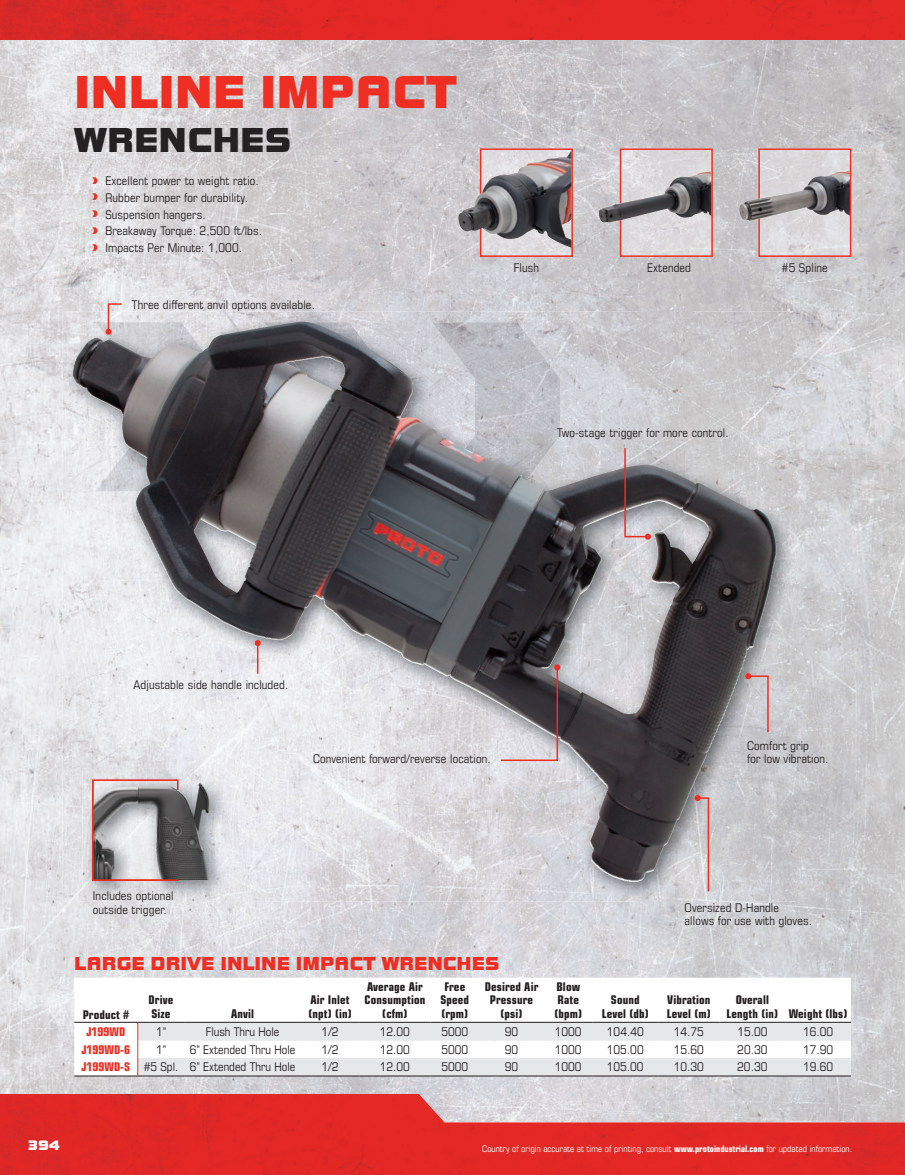
<style>
.page{position:relative;width:905px;height:1175px;background:#fff}
.page>*{position:absolute;margin:0;border:0;box-sizing:border-box;transform-origin:0 0}
.t1{font:48px "Bolt EF";color:#ee2e22}
.t2{font:36px "Bolt EF";color:#242122}
.t3{font:19.5px "Bolt EF";color:#ee2e22}
.t4{font:14.25px "Bolt EF";color:#fff}
.t5{font:condensed 12px/16.8px "Eurostile LT Std";letter-spacing:.01em;color:#231f20}
.t6{font:700 condensed 12px/13.5px "Eurostile LT Std";letter-spacing:.01em;color:#231f20}
.t7{font:700 condensed 12px "Eurostile LT Std";color:#ee2e22}
.t8{font:condensed 9px "Eurostile LT Std";color:#fff}
.s1{font-weight:700;color:#ee2e22}
.s2{font-weight:700}
</style>
<div class="page">
<img style="left:0;top:39px;width:425px;height:281px">
<img style="left:425px;top:39px;width:213px;height:272px">
<img style="left:638px;top:39px;width:266px;height:121px">
<img style="left:692px;top:160px;width:212px;height:160px">
<img style="left:638px;top:257px;width:54px;height:54px">
<img style="left:0;top:320px;width:106px;height:774px">
<img style="left:746px;top:320px;width:158px;height:774px">
<img style="left:106px;top:901px;width:640px;height:193px">
<img style="left:0;top:1094px;width:904px;height:80px">
<img style="left:0;top:0;width:904px;height:39px">
<img style="left:63px;top:311px;width:261px;height:483px">
<img style="left:324px;top:311px;width:472px;height:53px">
<img style="left:377px;top:885px;width:104px;height:16px">
<img style="left:534px;top:364px;width:262px;height:537px">
<img style="left:324px;top:885px;width:53px;height:16px">
<img style="left:481px;top:885px;width:53px;height:16px">
<img style="left:63px;top:794px;width:51px;height:107px">
<img style="left:220px;top:885px;width:104px;height:16px">
<img style="left:114px;top:900px;width:106px;height:1px">
<img style="left:72px;top:321px;width:572px;height:564px">
<img style="left:622px;top:151px;width:87px;height:103px">
<div style="left:619px;top:148px;width:93px;height:109px;border:2px solid #ee2e22"></div>
<img style="left:598px;top:171px;width:113px;height:52px">
<img style="left:761px;top:151px;width:87px;height:103px">
<div style="left:758px;top:148px;width:93px;height:109px;border:2px solid #ee2e22"></div>
<img style="left:739px;top:170px;width:110px;height:51px">
<img style="left:483px;top:248px;width:87px;height:6px">
<div style="left:480px;top:148px;width:93px;height:109px;border:2px solid #ee2e22"></div>
<img style="left:458px;top:150px;width:113px;height:98px">
<img style="left:82px;top:774px;width:147px;height:126px">
<img style="left:179px;top:779px;width:32px;height:102px">
<svg style="left:74px;top:977px;width:777px;height:98px"></svg>
<hr style="left:74px;top:1022px;width:64px;height:1px;background:#231f20">
<hr style="left:74px;top:1075px;width:64px;height:1px;background:#231f20">
<svg style="left:137px;top:1022px;width:714px;height:54px"></svg>
<svg style="left:91px;top:778px;width:88px;height:103px;background:#9f9697"></svg>
<svg style="left:105px;top:302px;width:18px;height:33px"></svg>
<svg style="left:745px;top:673px;width:24px;height:60px"></svg>
<svg style="left:694px;top:795px;width:16px;height:97px;background:#d3bdbe"></svg>
<svg style="left:499px;top:664px;width:61px;height:97px;background:#80767a"></svg>
<hr style="left:257px;top:643px;width:1px;height:30px;background:#ee2e22">
<svg style="left:255px;top:640px;width:6px;height:6px"></svg>
<svg style="left:623px;top:446px;width:28px;height:93px;background:#928488"></svg>
<svg style="left:92px;top:177px;width:5px;height:7px"></svg>
<svg style="left:92px;top:194px;width:5px;height:6px"></svg>
<svg style="left:92px;top:210px;width:5px;height:7px"></svg>
<svg style="left:92px;top:227px;width:5px;height:7px"></svg>
<svg style="left:92px;top:244px;width:5px;height:6px"></svg>
<h1 class="t1" style="left:74px;top:66px;width:384px">INLINE IMPACT</h1>
<h2 class="t2" style="left:74px;top:120px;width:218px">WRENCHES</h2>
<p class="t5" style="left:105px;top:172px;width:158px">Excellent power to weight ratio.<br>Rubber bumper for durability.<br>Suspension hangers.<br>Breakaway Torque: 2,500 ft/lbs.<br>Impacts Per Minute: 1,000.</p>
<p class="t5" style="left:132px;top:296px;width:184px">Three different anvil options available.</p>
<p class="t5" style="left:514px;top:259px;width:27px">Flush</p>
<p class="t5" style="left:647px;top:259px;width:45px">Extended</p>
<p class="t5" style="left:782px;top:259px;width:47px">#5 Spline</p>
<p class="t5" style="left:557px;top:424px;width:173px">Two-stage trigger for more control.</p>
<p class="t5" style="left:133px;top:676px;width:156px">Adjustable side handle included.</p>
<p class="t5" style="left:313px;top:750px;width:179px">Convenient forward/reverse location.</p>
<p class="t5" style="left:93px;top:889px;width:82px;line-height:13.5px">Includes optional outside trigger.</p>
<h3 class="t3" style="left:74px;top:952px;width:426px">LARGE DRIVE INLINE IMPACT WRENCHES</h3>
<p class="t5" style="left:747px;top:738px;width:83px;line-height:13.5px">Comfort grip<br>for low vibration.</p>
<p class="t5" style="left:684px;top:900px;width:129px;line-height:13.5px">Oversized D-Handle<br>allows for use with gloves.</p>
<p class="t6" style="left:83px;top:1007px;width:48px">Product #</p>
<p class="t6" style="left:149px;top:993px;width:26px">Drive<br>Size</p>
<p class="t6" style="left:231px;top:1007px;width:24px">Anvil</p>
<p class="t6" style="left:308px;top:993px;width:45px">Air Inlet (npt) (in)</p>
<p class="t6" style="left:364px;top:980px;width:62px;text-align:center">Average Air<br>Consumption (cfm)</p>
<p class="t6" style="left:440px;top:980px;width:30px;text-align:center">Free<br>Speed (rpm)</p>
<p class="t6" style="left:484px;top:980px;width:55px;text-align:center">Desired Air<br>Pressure (psi)</p>
<p class="t6" style="left:554px;top:980px;width:29px">Blow<br>Rate (bpm)</p>
<p class="t6" style="left:602px;top:993px;width:49px;text-align:center">Sound<br>Level (db)</p>
<p class="t6" style="left:666px;top:993px;width:46px">Vibration<br>Level (m)</p>
<p class="t6" style="left:726px;top:993px;width:122px;text-indent:9px">Overall<br>Length (in) Weight (lbs)</p>
<p class="t7" style="left:86px;top:1024px;width:40px">J199WD</p>
<p class="t5" style="left:156px;top:1023px;width:12px">1"</p>
<p class="t5" style="left:206px;top:1023px;width:75px">Flush Thru Hole</p>
<p class="t5" style="left:321px;top:1023px;width:18px">1/2</p>
<p class="t5" style="left:380px;top:1023px;width:32px">12.00</p>
<p class="t5" style="left:441px;top:1023px;width:28px">5000</p>
<p class="t5" style="left:505px;top:1023px;width:15px">90</p>
<p class="t5" style="left:555px;top:1023px;width:28px">1000</p>
<p class="t5" style="left:607px;top:1023px;width:38px">104.40</p>
<p class="t5" style="left:673px;top:1023px;width:32px">14.75</p>
<p class="t5" style="left:737px;top:1023px;width:32px">15.00</p>
<p class="t5" style="left:803px;top:1023px;width:32px">16.00</p>
<p class="t7" style="left:81px;top:1042px;width:50px">J199WD-6</p>
<p class="t5" style="left:156px;top:1040px;width:12px">1"</p>
<p class="t5" style="left:190px;top:1040px;width:107px">6" Extended Thru Hole</p>
<p class="t5" style="left:321px;top:1040px;width:18px">1/2</p>
<p class="t5" style="left:380px;top:1040px;width:32px">12.00</p>
<p class="t5" style="left:441px;top:1040px;width:28px">5000</p>
<p class="t5" style="left:505px;top:1040px;width:15px">90</p>
<p class="t5" style="left:555px;top:1040px;width:28px">1000</p>
<p class="t5" style="left:607px;top:1040px;width:38px">105.00</p>
<p class="t5" style="left:673px;top:1040px;width:32px">15.60</p>
<p class="t5" style="left:737px;top:1040px;width:32px">20.30</p>
<p class="t5" style="left:803px;top:1040px;width:32px">17.90</p>
<p class="t5" style="left:81px;top:1058px;width:215px"><span class="s1">J199WD-S</span> #5 Spl. 6" Extended Thru Hole</p>
<p class="t5" style="left:321px;top:1058px;width:18px">1/2</p>
<p class="t5" style="left:380px;top:1058px;width:32px">12.00</p>
<p class="t5" style="left:441px;top:1058px;width:28px">5000</p>
<p class="t5" style="left:505px;top:1058px;width:15px">90</p>
<p class="t5" style="left:555px;top:1058px;width:28px">1000</p>
<p class="t5" style="left:607px;top:1058px;width:38px">105.00</p>
<p class="t5" style="left:673px;top:1058px;width:32px">10.30</p>
<p class="t5" style="left:737px;top:1058px;width:32px">20.30</p>
<p class="t5" style="left:803px;top:1058px;width:32px">19.60</p>
<p class="t4" style="left:28px;top:1137px;width:33px">394</p>
<p class="t8" style="left:482px;top:1143px;width:371px">Country of origin accurate at time of printing, consult <span class="s2">www.protoindustrial.com</span> for updated information.</p>
</div>
